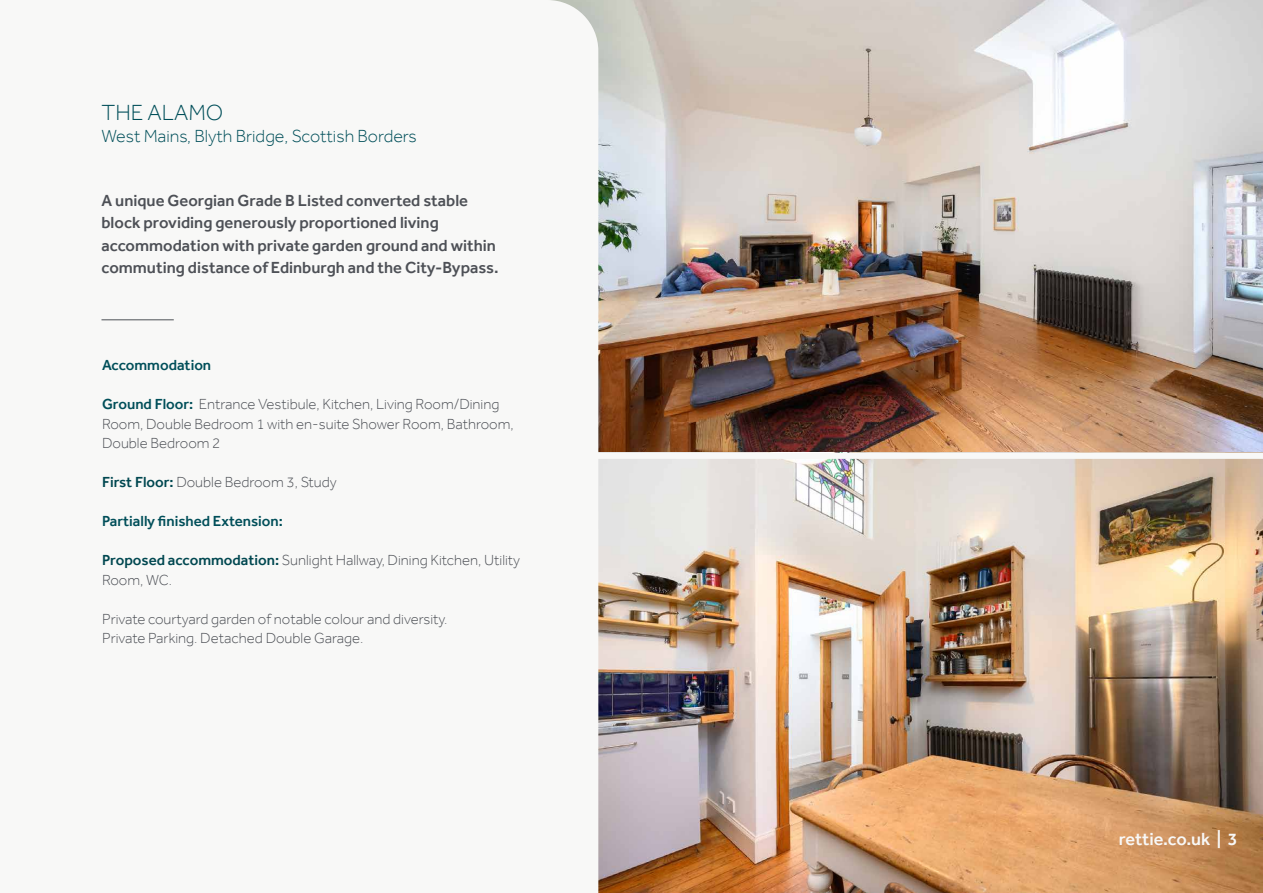
<style>
.page{position:relative;width:1263px;height:893px;background:#fff}
.page>*{position:absolute;margin:0;border:0;box-sizing:border-box;transform-origin:0 0}
.t1{font:300 22.5px "Effra";color:#004e59}
.t2{font:300 18px "Effra";color:#004e59}
.t3{font:500 18px "Effra";color:#f8f8f7}
.t4{font:500 16.5px/22.5px "Effra";color:#4d5056}
.t5{font:300 15px/19.5px "Effra";color:#4d5056}
.t6{font:500 15px "Effra";color:#004e59}
.s1{font-weight:500;color:#004e59}
.s2{font-weight:500;color:#004750}
</style>
<div class="page">
<img style="left:598px;top:0;width:665px;height:453px">
<img style="left:598px;top:459px;width:665px;height:434px">
<hr style="left:101px;top:320px;width:73px;height:1px;background:#4d5056">
<div style="left:585px;top:453px;width:678px;height:6px;background:#f8f8f7"></div>
<p class="t1" style="left:101px;top:99px;width:123px">THE ALAMO</p>
<p class="t2" style="left:101px;top:125px;width:317px">West Mains, Blyth Bridge, Scottish Borders</p>
<p class="t4" style="left:101px;top:189px;width:399px">A unique Georgian Grade B Listed converted stable block providing generously proportioned living accommodation with private garden ground and within commuting distance of Edinburgh and the City-Bypass.</p>
<p class="t6" style="left:102px;top:356px;width:111px">Accommodation</p>
<p class="t5" style="left:102px;top:394px;width:413px"><span class="s1">Ground Floor:</span> Entrance Vestibule, Kitchen, Living Room/Dining<br>Room, Double Bedroom 1 with en-suite Shower Room, Bathroom,<br>Double Bedroom 2</p>
<p class="t5" style="left:102px;top:472px;width:236px"><span class="s2">First Floor:</span> Double Bedroom 3, Study</p>
<p class="t6" style="left:102px;top:512px;width:182px">Partially finished Extension:</p>
<p class="t5" style="left:102px;top:550px;width:420px"><span class="s2">Proposed accommodation:</span> Sunlight Hallway, Dining Kitchen, Utility<br>Room, WC.</p>
<p class="t5" style="left:102px;top:609px;width:347px">Private courtyard garden of notable colour and diversity.</p>
<p class="t5" style="left:102px;top:628px;width:263px">Private Parking. Detached Double Garage.</p>
<p class="t3" style="left:1119px;top:828px;width:120px">rettie.co.uk | 3</p>
</div>
